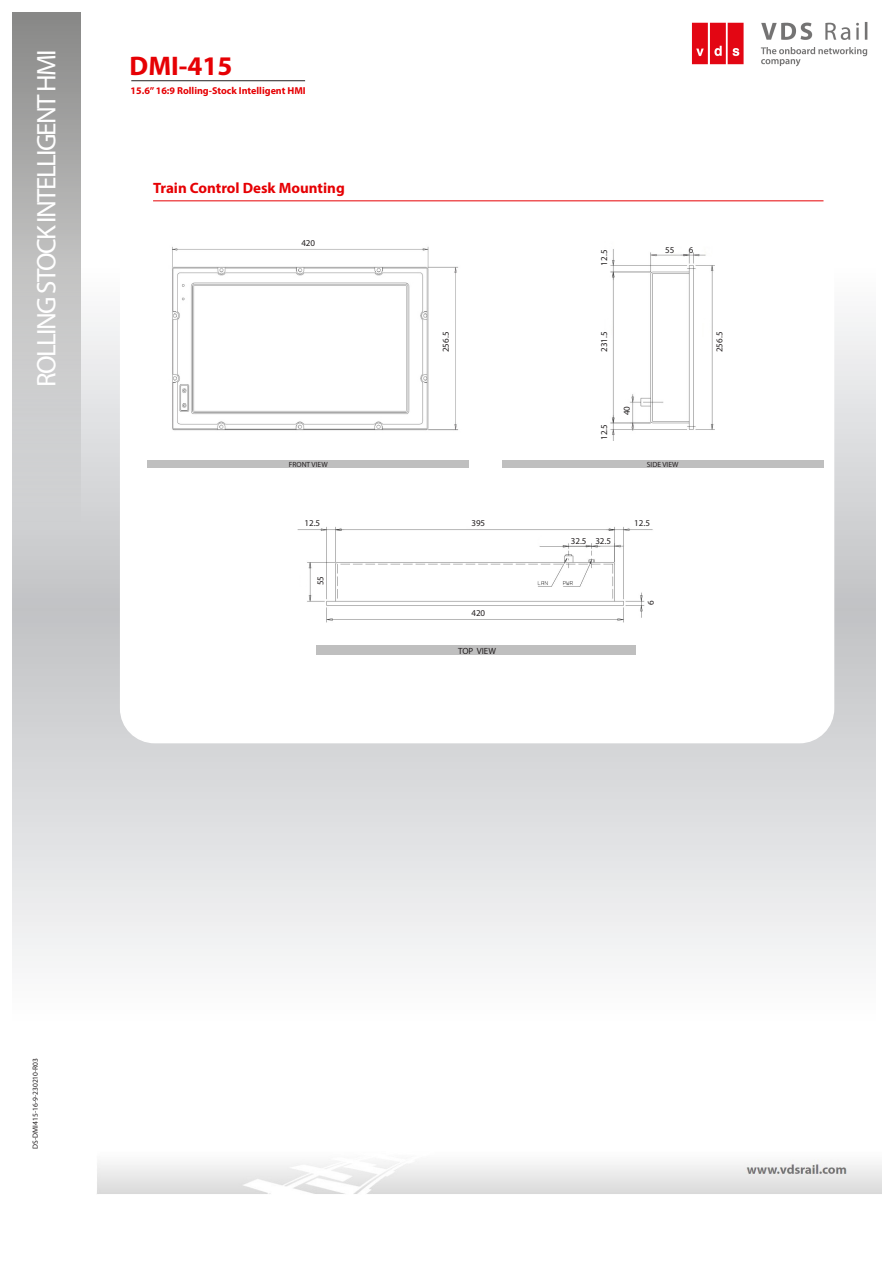
<style>
.page{position:relative;width:893px;height:1263px;background:#fff}
.page>*{position:absolute;margin:0;border:0;box-sizing:border-box;transform-origin:0 0}
.t1{font:27px "Myriad Pro";letter-spacing:-.06em;color:#fff}
.t2{font:700 27px "Myriad Pro";color:#e60004}
.t3{font:700 15px "Myriad Pro";color:#e60004}
.t4{font:700 10.05px "Myriad Pro";color:#e60004}
.t5{font:9px "Myriad Pro";color:#231f20}
.t6{font:7.5px "Myriad Pro";color:#231f20}
</style>
<div class="page">
<div style="left:13px;top:13px;width:863px;height:596px;background:linear-gradient(to bottom,#fff,#cbccce)"></div>
<div style="left:13px;top:608px;width:863px;height:591px;background:linear-gradient(to bottom,#c5c6c9,#fff)"></div>
<svg style="left:119px;top:120px;width:716px;height:624px"></svg>
<hr style="left:153px;top:201px;width:670px;height:1px;background:#e60004">
<img style="left:688px;top:19px;width:185px;height:50px">
<svg style="left:13px;top:13px;width:68px;height:557px;background:#bababa"></svg>
<img style="left:96px;top:1104px;width:785px;height:90px">
<hr style="left:131px;top:80px;width:174px;height:1px;background:#231f20">
<div style="left:147px;top:460px;width:322px;height:8px;background:#bfbfbf"></div>
<div style="left:502px;top:460px;width:321px;height:8px;background:#bfbfbf"></div>
<img style="left:164px;top:240px;width:302px;height:192px">
<img style="left:584px;top:236px;width:153px;height:205px">
<div style="left:316px;top:645px;width:320px;height:10px;background:#bfbfbf"></div>
<img style="left:288px;top:509px;width:377px;height:116px">
<p class="t1" style="left:30px;top:387px;width:339px;rotate:-90deg">ROLLING STOCK INTELLIGENT HMI</p>
<p class="t2" style="left:130px;top:48px;width:104px">DMI-415</p>
<p class="t4" style="left:131px;top:84px;width:177px">15.6” 16:9 Rolling-Stock Intelligent HMI</p>
<p class="t3" style="left:153px;top:178px;width:193px">Train Control Desk Mounting</p>
<p class="t5" style="left:301px;top:237px;width:15px">420</p>
<p class="t5" style="left:599px;top:266px;width:17px;rotate:-90deg">12.5</p>
<p class="t5" style="left:665px;top:244px;width:11px">55</p>
<p class="t5" style="left:689px;top:245px;width:6px">6</p>
<p class="t5" style="left:440px;top:352px;width:22px;rotate:-90deg">256.5</p>
<p class="t5" style="left:599px;top:352px;width:22px;rotate:-90deg">231.5</p>
<p class="t5" style="left:599px;top:440px;width:17px;rotate:-90deg">12.5</p>
<p class="t5" style="left:621px;top:415px;width:11px;rotate:-90deg">40</p>
<p class="t6" style="left:289px;top:460px;width:40px">FRONT VIEW</p>
<p class="t6" style="left:647px;top:460px;width:33px">SIDE VIEW</p>
<p class="t5" style="left:304px;top:517px;width:17px">12.5</p>
<p class="t5" style="left:471px;top:517px;width:15px">395</p>
<p class="t5" style="left:634px;top:517px;width:17px">12.5</p>
<p class="t5" style="left:315px;top:585px;width:11px;rotate:-90deg">55</p>
<p class="t5" style="left:471px;top:608px;width:15px">420</p>
<p class="t5" style="left:458px;top:645px;width:40px">TOP VIEW</p>
<p class="t5" style="left:571px;top:535px;width:17px">32.5</p>
<p class="t5" style="left:595px;top:535px;width:17px">32.5</p>
<p class="t5" style="left:645px;top:605px;width:6px;rotate:-90deg">6</p>
<p class="t5" style="left:714px;top:352px;width:22px;rotate:-90deg">256.5</p>
<p class="t6" style="left:31px;top:1149px;width:92px;rotate:-90deg">DS-DMI415-16-9-230210-R03</p>
</div>
